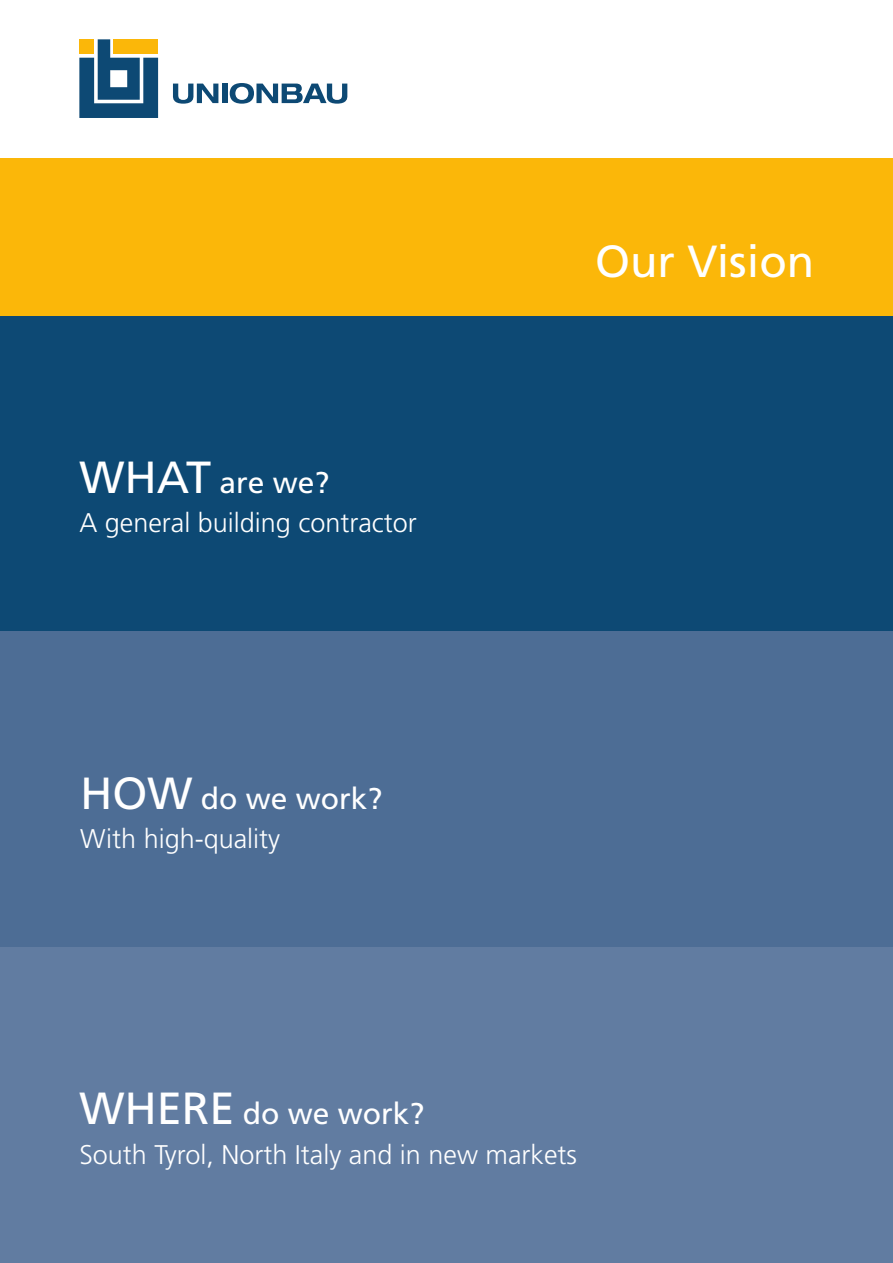
<style>
.page{position:relative;width:893px;height:1263px;background:#fff}
.page>*{position:absolute;margin:0;border:0;box-sizing:border-box;transform-origin:0 0}
.t1{font:45px "Frutiger";color:#fff}
.t2{font:30px "Frutiger";color:#fff}
.t3{font:300 27px "Frutiger";color:#fff}
.s1{font-size:45px}
</style>
<div class="page">
<div style="left:0;top:947px;width:893px;height:316px;background:#617ca1"></div>
<div style="left:0;top:315px;width:893px;height:316px;background:#0d4974"></div>
<svg style="left:79px;top:39px;width:79px;height:79px;background:#5b797d"></svg>
<svg style="left:173px;top:84px;width:45px;height:20px"></svg>
<div style="left:222px;top:84px;width:5px;height:19px;background:#0d4974"></div>
<svg style="left:230px;top:83px;width:117px;height:21px"></svg>
<div style="left:0;top:631px;width:893px;height:316px;background:#4d6d95"></div>
<div style="left:0;top:158px;width:893px;height:158px;background:#fbb709"></div>
<p class="t2" style="left:79px;top:465px;width:252px"><span class="s1">WHAT</span> are we?</p>
<p class="t3" style="left:79px;top:508px;width:339px">A general building contractor</p>
<p class="t2" style="left:80px;top:780px;width:304px"><span class="s1">HOW</span> do we work?</p>
<p class="t3" style="left:80px;top:823px;width:202px">With high-quality</p>
<h1 class="t1" style="left:595px;top:234px;width:221px">Our Vision</h1>
<p class="t2" style="left:79px;top:1096px;width:347px"><span class="s1">WHERE</span> do we work?</p>
<p class="t3" style="left:79px;top:1139px;width:499px">South Tyrol, North Italy and in new markets</p>
</div>
